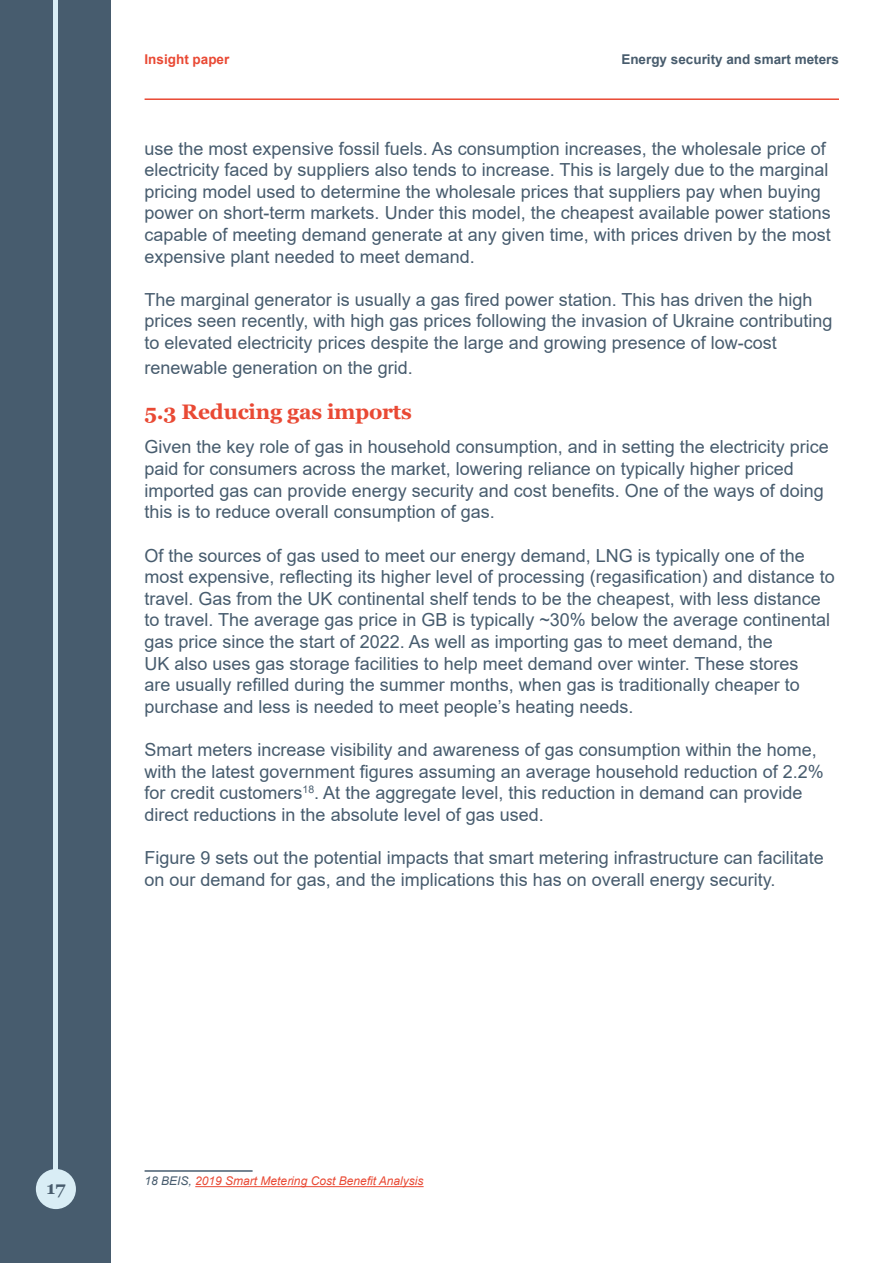
<style>
.page{position:relative;width:893px;height:1263px;background:#fff}
.page>*{position:absolute;margin:0;border:0;box-sizing:border-box;transform-origin:0 0}
.t1{font:700 21px "Georgia";letter-spacing:-.01em;color:#e94934}
.t2{font:18px/21.6px "Arial";color:#475c6e}
.t3{font:700 18px "Georgia";color:#485c6d}
.t4{font:700 13.5px "Arial";color:#485c6d}
.t5{font:700 13.5px "Arial";color:#e94934}
.t6{font:italic 12px "Arial";color:#e94934}
.s1{color:#475c6e}
</style>
<div class="page">
<div style="left:0;top:0;width:111px;height:1263px;background:#475c6e"></div>
<hr style="left:54px;top:0;width:4px;height:1206px;background:#d9edf5">
<div style="left:36px;top:1169px;width:40px;height:40px;background:#d9edf5;border-radius:50%"></div>
<hr style="left:145px;top:98px;width:694px;height:2px;background:#e94934">
<hr style="left:145px;top:1170px;width:108px;height:2px;background:#475c6e">
<hr style="left:195px;top:1186px;width:229px;height:1px;background:#e94934">
<p class="t5" style="left:145px;top:50px;width:86px">Insight paper</p>
<p class="t4" style="left:621px;top:50px;width:219px">Energy security and smart meters</p>
<p class="t2" style="left:145px;top:137px;width:688px">use the most expensive fossil fuels. As consumption increases, the wholesale price of electricity faced by suppliers also tends to increase. This is largely due to the marginal pricing model used to determine the wholesale prices that suppliers pay when buying power on short-term markets. Under this model, the cheapest available power stations capable of meeting demand generate at any given time, with prices driven by the most expensive plant needed to meet demand.</p>
<p class="t2" style="left:145px;top:288px;width:689px">The marginal generator is usually a gas fired power station. This has driven the high prices seen recently, with high gas prices following the invasion of Ukraine contributing to elevated electricity prices despite the large and growing presence of low-cost</p>
<p class="t2" style="left:145px;top:357px;width:270px">renewable generation on the grid.</p>
<p class="t1" style="left:145px;top:398px;width:269px">5.3 Reducing gas imports</p>
<p class="t2" style="left:145px;top:436px;width:686px">Given the key role of gas in household consumption, and in setting the electricity price paid for consumers across the market, lowering reliance on typically higher priced imported gas can provide energy security and cost benefits. One of the ways of doing this is to reduce overall consumption of gas.</p>
<p class="t2" style="left:145px;top:544px;width:692px">Of the sources of gas used to meet our energy demand, LNG is typically one of the most expensive, reflecting its higher level of processing (regasification) and distance to travel. Gas from the UK continental shelf tends to be the cheapest, with less distance to travel. The average gas price in GB is typically ~30% below the average continental gas price since the start of 2022. As well as importing gas to meet demand, the<br>UK also uses gas storage facilities to help meet demand over winter. These stores<br>are usually refilled during the summer months, when gas is traditionally cheaper to purchase and less is needed to meet people’s heating needs.</p>
<p class="t2" style="left:145px;top:739px;width:681px">Smart meters increase visibility and awareness of gas consumption within the home, with the latest government figures assuming an average household reduction of 2.2% for credit customers<sup>18</sup>. At the aggregate level, this reduction in demand can provide direct reductions in the absolute level of gas used.</p>
<p class="t2" style="left:145px;top:847px;width:681px">Figure 9 sets out the potential impacts that smart metering infrastructure can facilitate on our demand for gas, and the implications this has on overall energy security.</p>
<p class="t3" style="left:47px;top:1176px;width:20px">17</p>
<p class="t6" style="left:145px;top:1173px;width:281px"><span class="s1">18 BEIS,</span> 2019 Smart Metering Cost Benefit Analysis</p>
</div>
